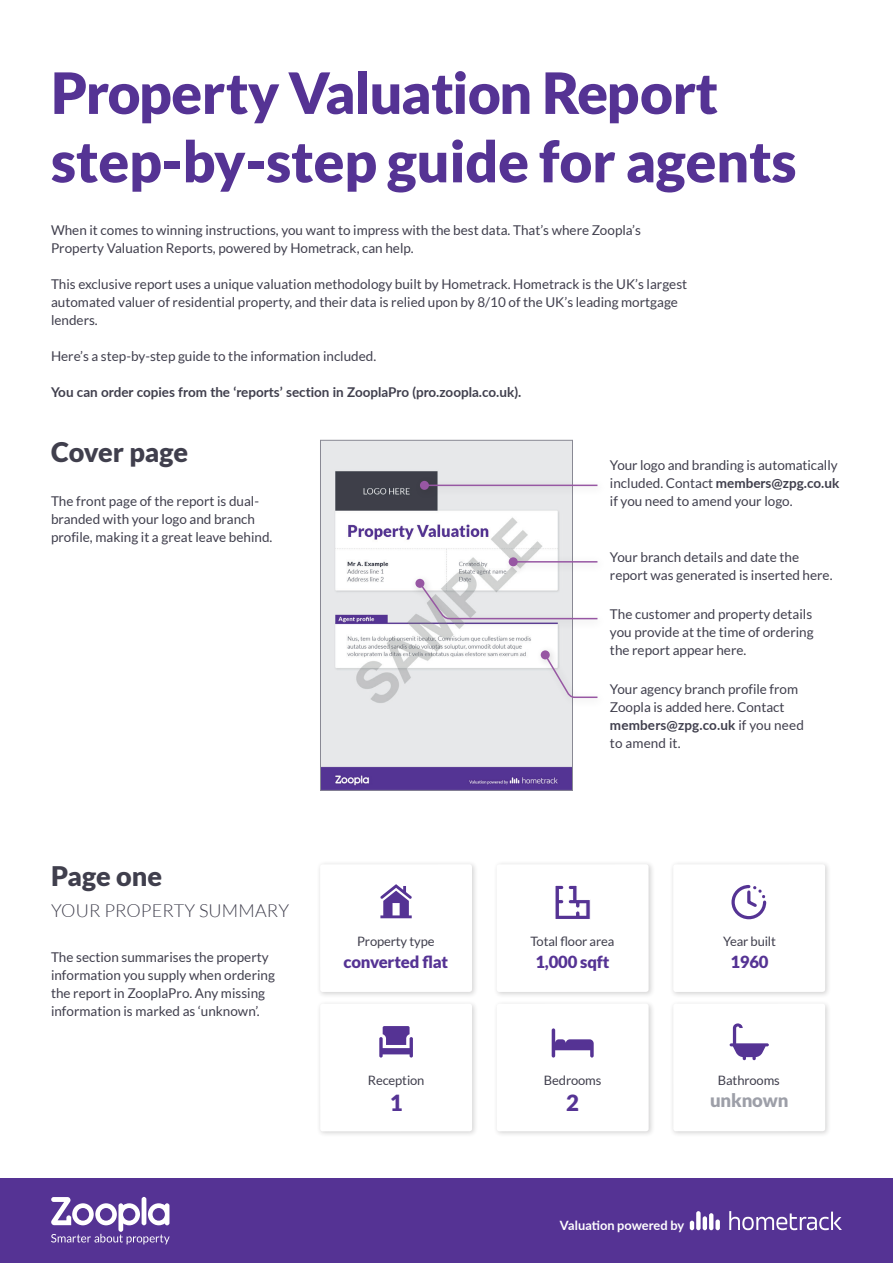
<style>
.page{position:relative;width:893px;height:1263px;background:#fff}
.page>*{position:absolute;margin:0;border:0;box-sizing:border-box;transform-origin:0 0}
.t1{font:900 57px/68.4px "Lato";letter-spacing:-.01em;color:#553394}
.t2{font:900 27px "Lato";color:#403f4d}
.t3{font:900 22.2px "Lato";color:#553394}
.t4{font:900 18.45px "Lato";letter-spacing:-.01em;color:#9d9fa8}
.t5{font:300 18px "Lato";letter-spacing:.01em;color:#403f4d}
.t6{font:900 16.65px "Lato";letter-spacing:-.01em;color:#553394}
.t7{font:13.5px/18px "Lato";color:#403f4d}
.t8{font:700 13.5px "Lato";color:#403f4d}
.t9{font:12.9px "Lato";letter-spacing:-.01em;color:#403f4d}
.t10{font:700 12.9px "Lato";letter-spacing:.005em;color:#fff}
.s1{font-weight:700}
</style>
<div class="page">
<div style="left:0;top:1178px;width:893px;height:85px;background:#553394"></div>
<div style="left:316px;top:860px;width:162px;height:138px;background:#231f20;opacity:.2"></div>
<div style="left:320px;top:864px;width:152px;height:128px;background:#fff;border-radius:3px"></div>
<svg style="left:380px;top:884px;width:32px;height:34px"></svg>
<div style="left:493px;top:860px;width:162px;height:138px;background:#231f20;opacity:.2"></div>
<div style="left:497px;top:864px;width:152px;height:128px;background:#fff;border-radius:3px"></div>
<svg style="left:555px;top:885px;width:36px;height:34px"></svg>
<div style="left:316px;top:1000px;width:162px;height:138px;background:#231f20;opacity:.2"></div>
<div style="left:320px;top:1004px;width:152px;height:127px;background:#fff;border-radius:3px"></div>
<svg style="left:379px;top:1026px;width:34px;height:31px"></svg>
<div style="left:669px;top:1000px;width:162px;height:137px;background:#231f20;opacity:.2"></div>
<div style="left:673px;top:1003px;width:152px;height:128px;background:#fff;border-radius:3px"></div>
<svg style="left:730px;top:1023px;width:39px;height:37px"></svg>
<div style="left:493px;top:1000px;width:162px;height:137px;background:#231f20;opacity:.2"></div>
<div style="left:497px;top:1004px;width:152px;height:127px;background:#fff;border-radius:3px"></div>
<svg style="left:552px;top:1028px;width:42px;height:29px"></svg>
<div style="left:669px;top:860px;width:162px;height:138px;background:#231f20;opacity:.2"></div>
<div style="left:673px;top:864px;width:152px;height:128px;background:#fff;border-radius:3px"></div>
<svg style="left:731px;top:885px;width:36px;height:35px"></svg>
<img style="left:322px;top:442px;width:249px;height:346px">
<div style="left:320px;top:440px;width:253px;height:350px;border:1px solid #898994"></div>
<div style="left:414px;top:475px;width:193px;height:25px;background:#231f20;opacity:.2"></div>
<hr style="left:424px;top:485px;width:173px;height:1px;background:#9757a3">
<div style="left:420px;top:481px;width:9px;height:9px;background:#9757a3;border-radius:50%"></div>
<div style="left:503px;top:552px;width:104px;height:24px;background:#231f20;opacity:.2"></div>
<hr style="left:513px;top:561px;width:84px;height:2px;background:#9757a3">
<div style="left:509px;top:557px;width:9px;height:9px;background:#9757a3;border-radius:50%"></div>
<div style="left:535px;top:645px;width:72px;height:64px;background:#231f20;opacity:.2"></div>
<svg style="left:543px;top:653px;width:56px;height:46px"></svg>
<div style="left:541px;top:650px;width:9px;height:9px;background:#9757a3;border-radius:50%"></div>
<div style="left:410px;top:573px;width:197px;height:56px;background:#231f20;opacity:.2"></div>
<svg style="left:418px;top:581px;width:181px;height:39px"></svg>
<div style="left:415px;top:579px;width:9px;height:9px;background:#9757a3;border-radius:50%"></div>
<svg style="left:729px;top:1211px;width:113px;height:19px"></svg>
<svg style="left:690px;top:1211px;width:30px;height:19px"></svg>
<svg style="left:51px;top:1197px;width:119px;height:47px"></svg>
<h1 class="t1" style="left:51px;top:58px;width:747px">Property Valuation Report step-by-step guide for agents</h1>
<p class="t7" style="left:51px;top:221px;width:591px">When it comes to winning instructions, you want to impress with the best data. That’s where Zoopla’s<br>Property Valuation Reports, powered by Hometrack, can help.</p>
<p class="t7" style="left:51px;top:275px;width:638px">This exclusive report uses a unique valuation methodology built by Hometrack. Hometrack is the UK’s largest automated valuer of residential property, and their data is relied upon by 8/10 of the UK’s leading mortgage lenders.</p>
<p class="t7" style="left:51px;top:347px;width:327px">Here’s a step-by-step guide to the information included.</p>
<p class="t8" style="left:51px;top:383px;width:472px">You can order copies from the ‘reports’ section in ZooplaPro (pro.zoopla.co.uk).</p>
<h2 class="t2" style="left:51px;top:436px;width:139px">Cover page</h2>
<p class="t7" style="left:51px;top:492px;width:223px">The front page of the report is dual&shy;branded with your logo and branch profile, making it a great leave behind.</p>
<h2 class="t2" style="left:51px;top:860px;width:113px">Page one</h2>
<h3 class="t5" style="left:51px;top:901px;width:240px">YOUR PROPERTY SUMMARY</h3>
<p class="t7" style="left:51px;top:948px;width:225px">The section summarises the property information you supply when ordering the report in ZooplaPro. Any missing information is marked as ‘unknown’.</p>
<p class="t7" style="left:610px;top:456px;width:231px">Your logo and branding is automatically included. Contact <span class="s1">members@zpg.co.uk </span>if you need to amend your logo.</p>
<p class="t7" style="left:610px;top:548px;width:224px">Your branch details and date the report was generated is inserted here.</p>
<p class="t7" style="left:610px;top:605px;width:205px;text-align:justify">The customer and property details you provide at the time of ordering the report appear here.</p>
<p class="t9" style="left:357px;top:934px;width:79px">Property type</p>
<p class="t6" style="left:343px;top:952px;width:106px">converted flat</p>
<p class="t7" style="left:610px;top:680px;width:195px">Your agency branch profile from<br>Zoopla is added here. Contact <span class="s1">members@zpg.co.uk</span> if you need to amend it.</p>
<p class="t9" style="left:530px;top:934px;width:85px">Total floor area</p>
<p class="t6" style="left:535px;top:952px;width:76px">1,000 sqft</p>
<p class="t9" style="left:723px;top:934px;width:54px">Year built</p>
<p class="t6" style="left:730px;top:952px;width:40px">1960</p>
<p class="t9" style="left:544px;top:1073px;width:59px">Bedrooms</p>
<p class="t9" style="left:718px;top:1073px;width:63px">Bathrooms</p>
<h3 class="t3" style="left:566px;top:1089px;width:14px">2</h3>
<p class="t9" style="left:368px;top:1073px;width:58px">Reception</p>
<h3 class="t3" style="left:390px;top:1089px;width:14px">1</h3>
<h3 class="t4" style="left:710px;top:1090px;width:80px">unknown</h3>
<p class="t10" style="left:560px;top:1216px;width:126px">Valuation powered by</p>
</div>
